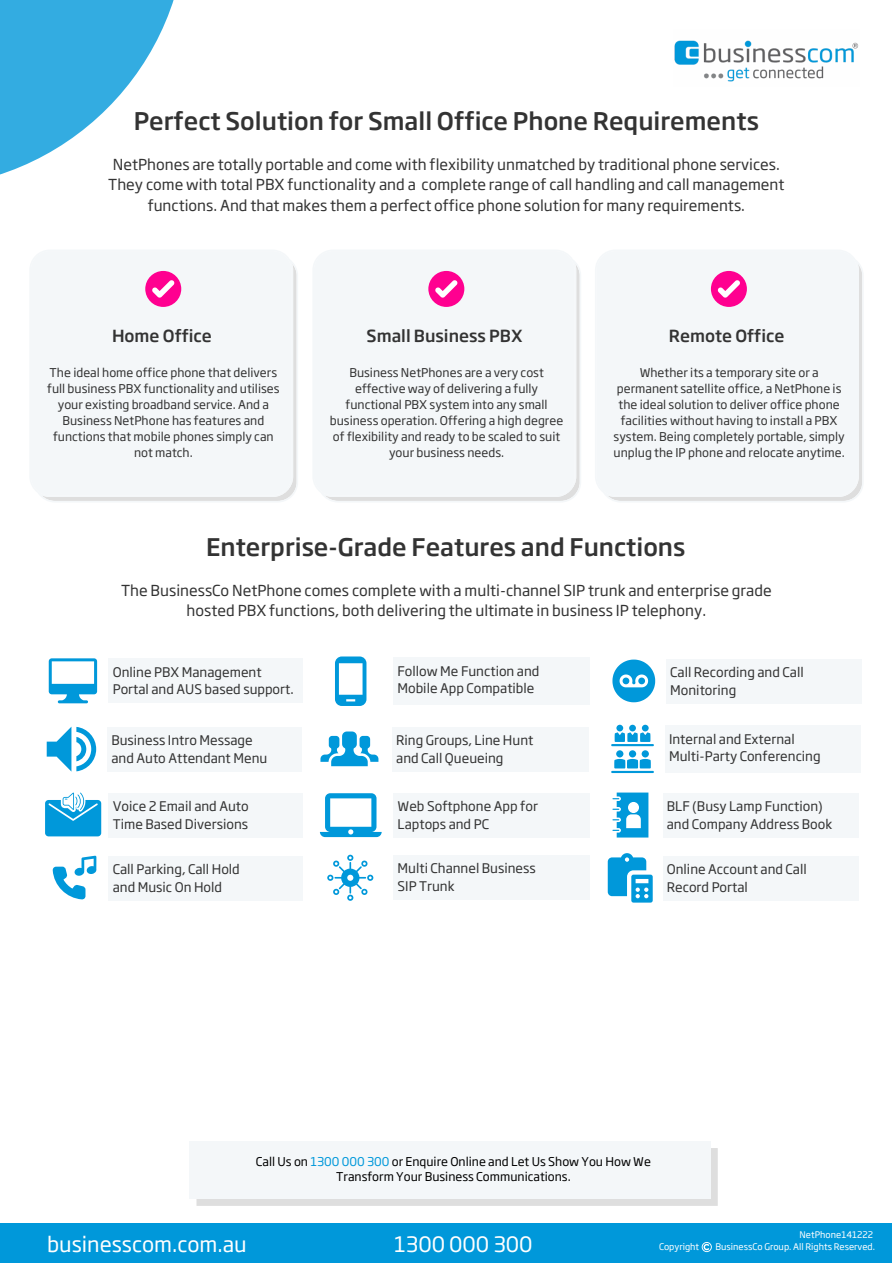
<style>
.page{position:relative;width:893px;height:1264px;background:#fff}
.page>*{position:absolute;margin:0;border:0;box-sizing:border-box;transform-origin:0 0}
.t1{font:500 24px "Soho Gothic Pro";color:#333}
.t2{font:21px "Soho Gothic Std";color:#fff}
.t3{font:500 16.5px "Soho Gothic Pro";color:#333}
.t4{font:15px/20.2px "Soho Gothic Std";color:#333;text-align:center}
.t5{font:13.05px/17.2px "Soho Gothic Std";color:#333}
.t6{font:12px/16px "Soho Gothic Std";color:#333;text-align:center}
.t7{font:12px/15.8px "Soho Gothic Std";color:#000;text-align:center}
.t8{font:9px "Soho Gothic Std";color:#fff}
.s1{color:#0098da}
</style>
<div class="page">
<img style="left:674px;top:40px;width:185px;height:42px">
<svg style="left:0;top:0;width:174px;height:175px"></svg>
<div style="left:0;top:1223px;width:892px;height:39px;background:#0098da"></div>
<svg style="left:701px;top:1242px;width:10px;height:9px"></svg>
<svg style="left:196px;top:1147px;width:521px;height:58px;background:#e1e1e1"></svg>
<div style="left:189px;top:1140px;width:521px;height:58px;background:#f4f7f9"></div>
<svg style="left:53px;top:855px;width:43px;height:44px"></svg>
<div style="left:108px;top:855px;width:195px;height:45px;background:#f4f7f9"></div>
<svg style="left:320px;top:731px;width:58px;height:35px"></svg>
<div style="left:392px;top:726px;width:197px;height:45px;background:#f4f7f9"></div>
<svg style="left:47px;top:726px;width:49px;height:45px"></svg>
<div style="left:107px;top:726px;width:195px;height:45px;background:#f4f7f9"></div>
<div style="left:616px;top:724px;width:7px;height:7px;background:#0098da;border-radius:50%"></div>
<div style="left:629px;top:724px;width:7px;height:7px;background:#0098da;border-radius:50%"></div>
<svg style="left:641px;top:724px;width:7px;height:7px"></svg>
<svg style="left:614px;top:732px;width:36px;height:10px"></svg>
<hr style="left:611px;top:744px;width:42px;height:2px;background:#0098da">
<hr style="left:611px;top:771px;width:42px;height:2px;background:#0098da">
<div style="left:616px;top:750px;width:7px;height:7px;background:#0098da;border-radius:50%"></div>
<div style="left:628px;top:750px;width:8px;height:7px;background:#0098da;border-radius:50%"></div>
<div style="left:641px;top:750px;width:8px;height:7px;background:#0098da;border-radius:50%"></div>
<svg style="left:614px;top:759px;width:36px;height:9px"></svg>
<div style="left:665px;top:725px;width:195px;height:47px;background:#f4f7f9"></div>
<svg style="left:320px;top:793px;width:61px;height:44px"></svg>
<div style="left:393px;top:792px;width:197px;height:45px;background:#f4f7f9"></div>
<svg style="left:45px;top:792px;width:56px;height:44px"></svg>
<div style="left:108px;top:792px;width:195px;height:45px;background:#f4f7f9"></div>
<svg style="left:612px;top:792px;width:36px;height:45px"></svg>
<div style="left:662px;top:792px;width:196px;height:45px;background:#f4f7f9"></div>
<svg style="left:335px;top:656px;width:31px;height:50px"></svg>
<div style="left:393px;top:657px;width:197px;height:47px;background:#f4f7f9"></div>
<svg style="left:49px;top:658px;width:48px;height:45px"></svg>
<div style="left:108px;top:658px;width:195px;height:45px;background:#f4f7f9"></div>
<svg style="left:612px;top:659px;width:43px;height:43px"></svg>
<div style="left:666px;top:658px;width:195px;height:45px;background:#f4f7f9"></div>
<svg style="left:327px;top:854px;width:46px;height:46px"></svg>
<div style="left:393px;top:854px;width:197px;height:45px;background:#f4f7f9"></div>
<svg style="left:607px;top:853px;width:45px;height:49px"></svg>
<div style="left:662px;top:855px;width:196px;height:45px;background:#f4f7f9"></div>
<div style="left:313px;top:250px;width:268px;height:252px;background:#f4f7f9"></div>
<div style="left:595px;top:250px;width:268px;height:252px;background:#f4f7f9"></div>
<div style="left:30px;top:250px;width:268px;height:252px;background:#f4f7f9"></div>
<div style="left:428px;top:271px;width:36px;height:36px;background:#ff0090;border-radius:50%"></div>
<svg style="left:435px;top:280px;width:22px;height:18px"></svg>
<div style="left:710px;top:271px;width:36px;height:36px;background:#ff0090;border-radius:50%"></div>
<svg style="left:717px;top:280px;width:23px;height:18px"></svg>
<div style="left:145px;top:271px;width:36px;height:36px;background:#ff0090;border-radius:50%"></div>
<svg style="left:152px;top:280px;width:22px;height:18px"></svg>
<h1 class="t1" style="left:134px;top:101px;width:626px">Perfect Solution for Small Office Phone Requirements</h1>
<p class="t4" style="left:108px;top:153px;width:677px">NetPhones are totally portable and come with flexibility unmatched by traditional phone services.<br>They come with total PBX functionality and a complete range of call handling and call management functions. And that makes them a perfect office phone solution for many requirements.</p>
<h3 class="t3" style="left:112px;top:322px;width:101px">Home Office</h3>
<h3 class="t3" style="left:366px;top:322px;width:157px">Small Business PBX</h3>
<h3 class="t3" style="left:668px;top:322px;width:117px">Remote Office</h3>
<p class="t6" style="left:47px;top:364px;width:234px">The ideal home office phone that delivers full business PBX functionality and utilises your existing broadband service. And a Business NetPhone has features and functions that mobile phones simply can not match.</p>
<p class="t6" style="left:330px;top:364px;width:235px">Business NetPhones are a very cost effective way of delivering a fully functional PBX system into any small business operation. Offering a high degree of flexibility and ready to be scaled to suit your business needs.</p>
<p class="t6" style="left:613px;top:364px;width:232px">Whether its a temporary site or a permanent satellite office, a NetPhone is the ideal solution to deliver office phone facilities without having to install a PBX system. Being completely portable, simply unplug the IP phone and relocate anytime.</p>
<h1 class="t1" style="left:206px;top:527px;width:481px">Enterprise-Grade Features and Functions</h1>
<p class="t4" style="left:121px;top:579px;width:652px">The BusinessCo NetPhone comes complete with a multi-channel SIP trunk and enterprise grade hosted PBX functions, both delivering the ultimate in business IP telephony.</p>
<p class="t5" style="left:397px;top:661px;width:143px">Follow Me Function and<br>Mobile App Compatible</p>
<p class="t5" style="left:113px;top:662px;width:182px">Online PBX Management<br>Portal and AUS based support.</p>
<p class="t5" style="left:670px;top:663px;width:135px">Call Recording and Call<br>Monitoring</p>
<p class="t5" style="left:111px;top:731px;width:157px">Business Intro Message and Auto Attendant Menu</p>
<p class="t5" style="left:669px;top:729px;width:153px">Internal and External<br>Multi-Party Conferencing</p>
<p class="t5" style="left:397px;top:796px;width:142px">Web Softphone App for<br>Laptops and PC</p>
<p class="t5" style="left:396px;top:731px;width:139px">Ring Groups, Line Hunt and Call Queueing</p>
<p class="t5" style="left:113px;top:796px;width:137px">Voice 2 Email and Auto<br>Time Based Diversions</p>
<p class="t5" style="left:666px;top:796px;width:167px">BLF (Busy Lamp Function) and Company Address Book</p>
<p class="t5" style="left:113px;top:859px;width:129px">Call Parking, Call Hold and Music On Hold</p>
<p class="t5" style="left:397px;top:859px;width:140px">Multi Channel Business<br>SIP Trunk</p>
<p class="t5" style="left:666px;top:859px;width:141px">Online Account and Call<br>Record Portal</p>
<p class="t7" style="left:256px;top:1152px;width:396px">Call Us on <span class="s1">1300 000 300</span> or Enquire Online and Let Us Show You How We<br>Transform Your Business Communications.</p>
<p class="t8" style="left:799px;top:1227px;width:75px">NetPhone141222</p>
<h2 class="t2" style="left:47px;top:1226px;width:201px">businesscom.com.au</h2>
<h2 class="t2" style="left:394px;top:1226px;width:140px">1300 000 300</h2>
<p class="t8" style="left:659px;top:1238px;width:42px">Copyright</p>
<p class="t8" style="left:715px;top:1238px;width:161px">BusinessCo Group. All Rights Reserved.</p>
</div>
